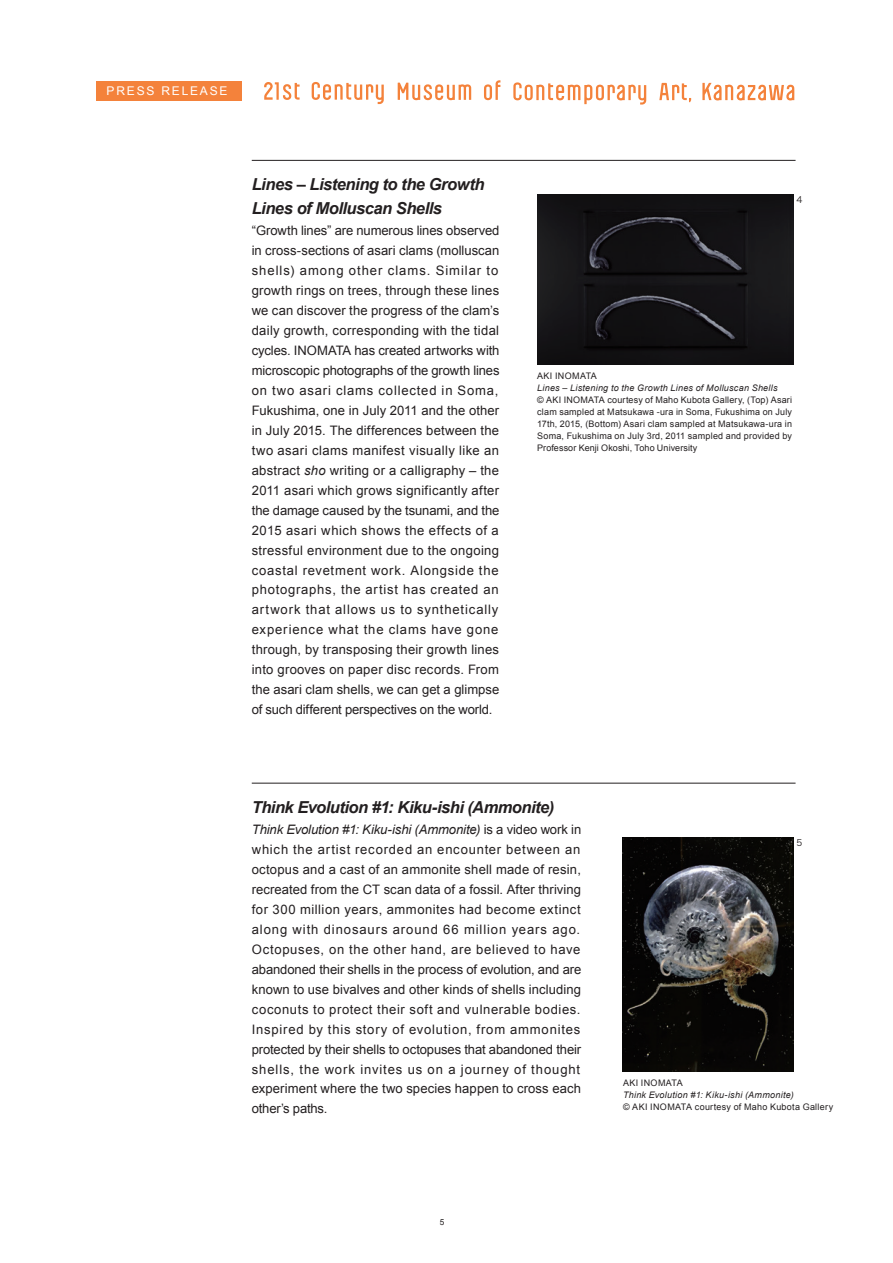
<style>
.page{position:relative;width:893px;height:1263px;background:#fff}
.page>*{position:absolute;margin:0;border:0;box-sizing:border-box;transform-origin:0 0}
.t1{font:italic 700 16.5px/24px "Arial";letter-spacing:-.03em;color:#231f20}
.t2{font:13.05px/20px "Arial";color:#231f20;text-align:justify}
.t3{font:12px "Arial";letter-spacing:.15em;color:#fff}
.t4{font:9px/12px "Arial";letter-spacing:.025em;color:#231f20;text-align:justify}
.t5{font:italic 9px "Arial";letter-spacing:.03em;color:#231f20}
.t6{font:9px "Hira Kaku Pro W3";color:#231f20}
.t7{font:8.25px "Arial";color:#231f20}
.s1{font-style:italic}
</style>
<div class="page">
<hr style="left:252px;top:160px;width:544px;height:1px;background:#231f20">
<hr style="left:252px;top:783px;width:544px;height:1px;background:#231f20">
<svg style="left:312px;top:82px;width:72px;height:22px"></svg>
<svg style="left:264px;top:82px;width:36px;height:18px"></svg>
<svg style="left:484px;top:80px;width:16px;height:20px"></svg>
<svg style="left:398px;top:83px;width:73px;height:17px"></svg>
<svg style="left:659px;top:83px;width:32px;height:19px"></svg>
<svg style="left:513px;top:82px;width:133px;height:23px"></svg>
<svg style="left:702px;top:83px;width:92px;height:17px"></svg>
<div style="left:96px;top:81px;width:146px;height:19px;background:#f4823b"></div>
<img style="left:623px;top:838px;width:170px;height:234px">
<img style="left:538px;top:195px;width:255px;height:170px">
<p class="t3" style="left:107px;top:84px;width:122px">PRESS RELEASE</p>
<p class="t1" style="left:252px;top:173px;width:234px">Lines – Listening to the Growth<br>Lines of Molluscan Shells</p>
<p class="t2" style="left:252px;top:221px;width:249px">“Growth lines” are numerous lines observed in cross-sections of asari clams (molluscan shells) among other clams. Similar to growth rings on trees, through these lines we can discover the progress of the clam’s daily growth, corresponding with the tidal cycles. INOMATA has created artworks with microscopic photographs of the growth lines on two asari clams collected in Soma, Fukushima, one in July 2011 and the other in July 2015. The differences between the two asari clams manifest visually like an abstract <span class="s1">sho</span> writing or a calligraphy – the 2011 asari which grows significantly after the damage caused by the tsunami, and the 2015 asari which shows the effects of a stressful environment due to the ongoing coastal revetment work. Alongside the photographs, the artist has created an artwork that allows us to synthetically experience what the clams have gone through, by transposing their growth lines into grooves on paper disc records. From the asari clam shells, we can get a glimpse of such different perspectives on the world.</p>
<p class="t6" style="left:796px;top:191px;width:7px">4</p>
<p class="t4" style="left:537px;top:370px;width:61px">AKI INOMATA</p>
<p class="t5" style="left:537px;top:382px;width:242px">Lines – Listening to the Growth Lines of Molluscan Shells</p>
<p class="t4" style="left:537px;top:394px;width:256px">© AKI INOMATA courtesy of Maho Kubota Gallery, (Top) Asari clam sampled at Matsukawa -ura in Soma, Fukushima on July 17th, 2015, (Bottom) Asari clam sampled at Matsukawa-ura in Soma, Fukushima on July 3rd, 2011 sampled and provided by Professor Kenji Okoshi, Toho University</p>
<p class="t1" style="left:252px;top:796px;width:304px">Think Evolution #1: Kiku-ishi (Ammonite)</p>
<p class="t2" style="left:252px;top:819px;width:331px"><span class="s1">Think Evolution #1: Kiku-ishi (Ammonite)</span> is a video work in which the artist recorded an encounter between an octopus and a cast of an ammonite shell made of resin, recreated from the CT scan data of a fossil. After thriving for 300 million years, ammonites had become extinct along with dinosaurs around 66 million years ago.<br>Octopuses, on the other hand, are believed to have abandoned their shells in the process of evolution, and are known to use bivalves and other kinds of shells including coconuts to protect their soft and vulnerable bodies.<br>Inspired by this story of evolution, from ammonites protected by their shells to octopuses that abandoned their shells, the work invites us on a journey of thought experiment where the two species happen to cross each other’s paths.</p>
<p class="t6" style="left:796px;top:834px;width:7px">5</p>
<p class="t4" style="left:623px;top:1076px;width:61px">AKI INOMATA</p>
<p class="t5" style="left:623px;top:1088px;width:172px">Think Evolution #1: Kiku-ishi (Ammonite)</p>
<p class="t4" style="left:623px;top:1100px;width:212px">© AKI INOMATA courtesy of Maho Kubota Gallery</p>
<p class="t7" style="left:440px;top:1217px;width:6px">5</p>
</div>
